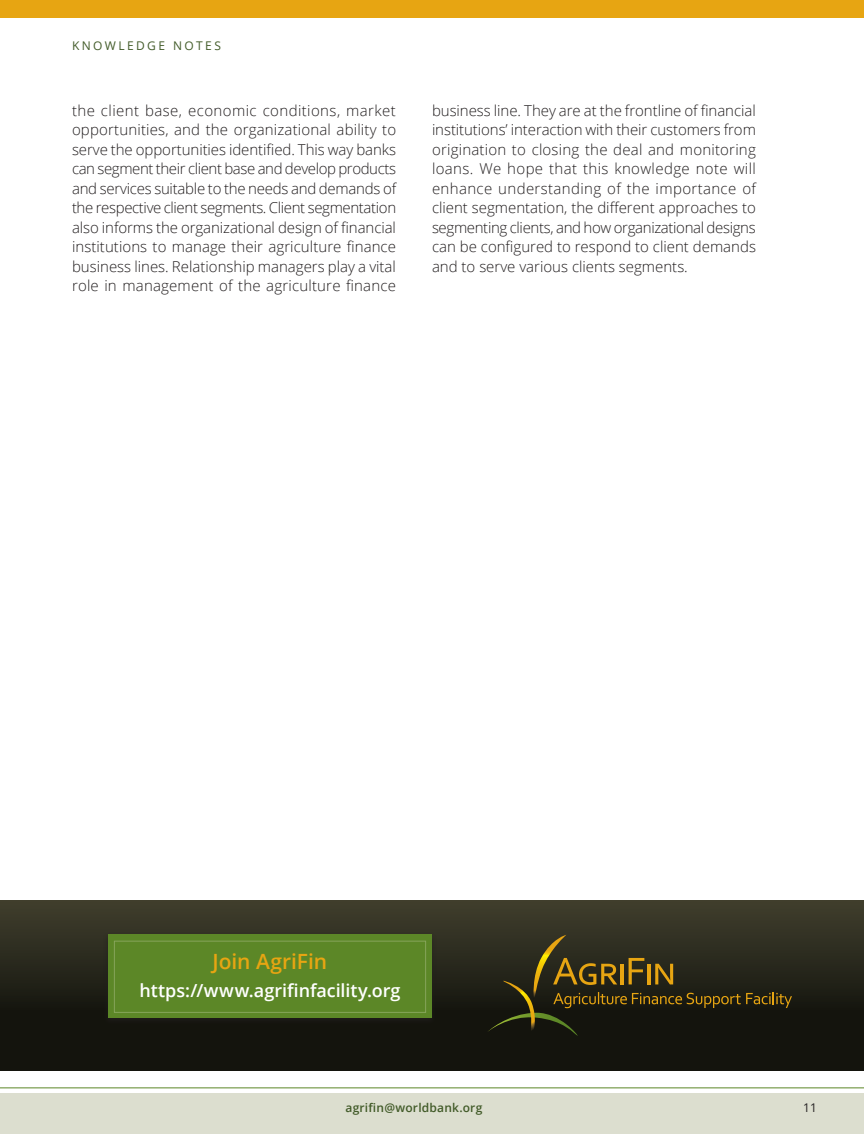
<style>
.page{position:relative;width:864px;height:1134px;background:#fff}
.page>*{position:absolute;margin:0;border:0;box-sizing:border-box;transform-origin:0 0}
.t1{font:600 21px "Open Sans";color:#e7a512}
.t2{font:600 18px "Open Sans";color:#fff}
.body{font:300 15px/19.5px "Open Sans";color:#231f20;text-align:justify}
.t3{font:600 12px "Open Sans";letter-spacing:.015em;color:#425b29}
.t4{font:12px "Open Sans";letter-spacing:.2em;color:#425b29}
.t5{font:12px "Open Sans";color:#231f20}
</style>
<div class="page">
<div style="left:0;top:1094px;width:864px;height:40px;background:#dcdecf"></div>
<hr style="left:0;top:1088px;width:864px;height:1px;background:#5c8727">
<div style="left:0;top:0;width:864px;height:18px;background:#e7a512"></div>
<div style="left:0;top:900px;width:864px;height:171px;background:linear-gradient(to bottom,#3c3b2b,#0a0a06)"></div>
<svg style="left:487px;top:935px;width:305px;height:101px;background:#2f2b16"></svg>
<div style="left:103px;top:933px;width:334px;height:93px;background:#231f20;opacity:.65"></div>
<div style="left:108px;top:935px;width:324px;height:83px;background:#5c8727"></div>
<div style="left:114px;top:941px;width:312px;height:72px;border:1px solid #86a45a"></div>
<p class="t4" style="left:72px;top:37px;width:150px">KNOWLEDGE NOTES</p>
<p class="body" style="left:72px;top:100px;width:326px">the client base, economic conditions, market opportunities, and the organizational ability to serve the opportunities identified. This way banks can segment their client base and develop products and services suitable to the needs and demands of the respective client segments. Client segmentation also informs the organizational design of financial institutions to manage their agriculture finance business lines. Relationship managers play a vital role in management of the agriculture finance</p>
<p class="body" style="left:432px;top:100px;width:326px">business line. They are at the frontline of financial institutions’ interaction with their customers from origination to closing the deal and monitoring loans. We hope that this knowledge note will enhance understanding of the importance of client segmentation, the different approaches to segmenting clients, and how organizational designs can be configured to respond to client demands and to serve various clients segments.</p>
<p class="t1" style="left:213px;top:947px;width:116px">Join AgriFin</p>
<p class="t2" style="left:139px;top:978px;width:263px">https://www.agrifinfacility.org</p>
<p class="t3" style="left:346px;top:1099px;width:138px">agrifin@worldbank.org</p>
<p class="t5" style="left:803px;top:1099px;width:15px">11</p>
</div>
